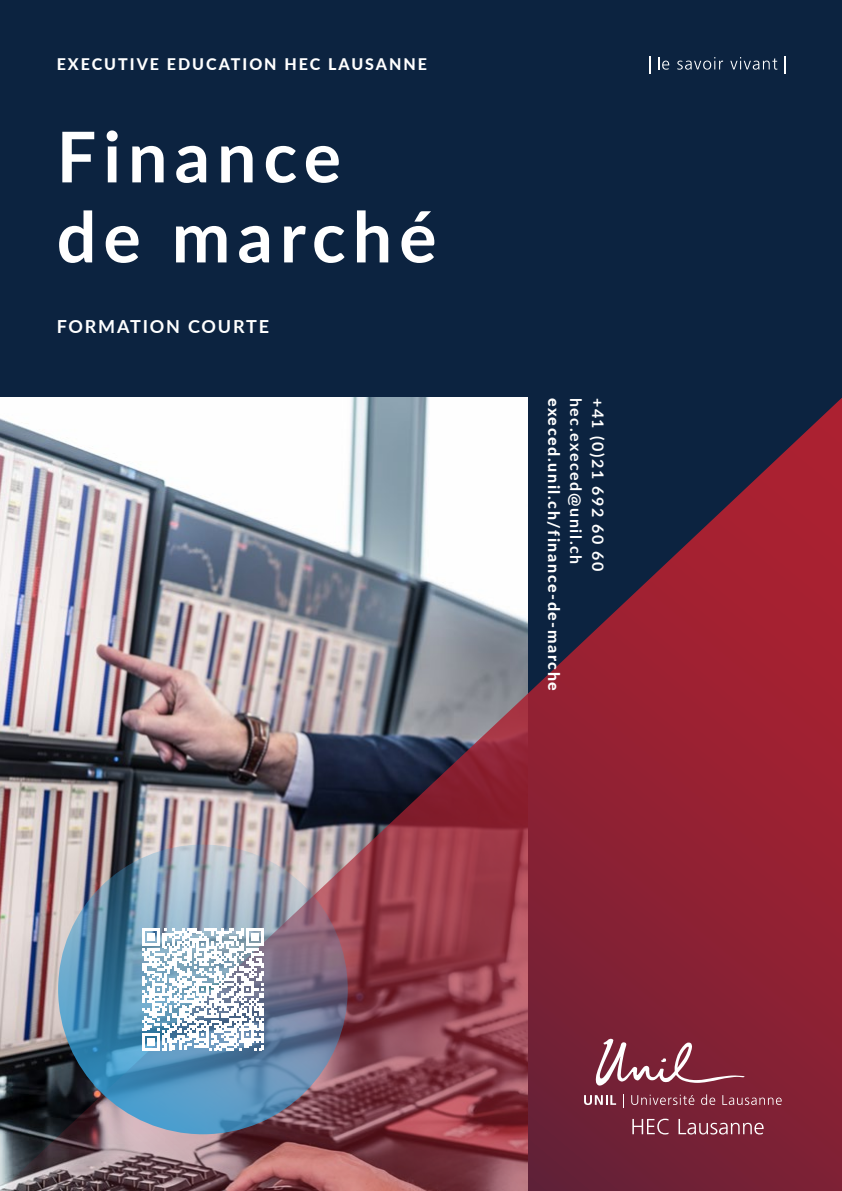
<style>
.page{position:relative;width:842px;height:1191px;background:#0c2340}
.page>*{position:absolute;margin:0;border:0;box-sizing:border-box;transform-origin:0 0}
.t1{font:700 70px/80px "Lato";letter-spacing:.1em;color:#fff}
.t2{font:700 18px "Lato";letter-spacing:.1em;color:#fff}
.t3{font:700 16px "Lato";letter-spacing:.1em;color:#fff}
.t4{font:800 16px "Lato";letter-spacing:.105em;color:#fff}
.t5{font:800 16px "Lato";letter-spacing:.125em;color:#fff}
</style>
<div class="page">
<img style="left:0;top:397px;width:842px;height:794px">
<svg style="left:632px;top:1118px;width:36px;height:16px"></svg>
<svg style="left:678px;top:1119px;width:86px;height:15px"></svg>
<svg style="left:595px;top:1038px;width:150px;height:49px;background:#914555"></svg>
<svg style="left:584px;top:1095px;width:32px;height:10px"></svg>
<svg style="left:623px;top:1094px;width:1px;height:14px"></svg>
<svg style="left:631px;top:1094px;width:63px;height:11px"></svg>
<svg style="left:701px;top:1094px;width:14px;height:11px"></svg>
<svg style="left:722px;top:1095px;width:60px;height:10px"></svg>
<svg style="left:649px;top:57px;width:1px;height:17px"></svg>
<svg style="left:658px;top:57px;width:11px;height:13px"></svg>
<svg style="left:677px;top:57px;width:46px;height:13px"></svg>
<svg style="left:730px;top:57px;width:47px;height:13px"></svg>
<svg style="left:784px;top:57px;width:1px;height:17px"></svg>
<img style="left:58px;top:844px;width:290px;height:290px;border-radius:50%">
<svg style="left:142px;top:928px;width:122px;height:122px;background:#c4d2dd"></svg>
<p class="t5" style="left:57px;top:54px;width:372px">EXECUTIVE EDUCATION HEC LAUSANNE</p>
<h1 class="t1" style="left:57px;top:115px;width:381px">Finance de marché</h1>
<p class="t2" style="left:57px;top:315px;width:214px">FORMATION COURTE</p>
<p class="t4" style="left:564px;top:398px;width:295px;rotate:90deg">execed.unil.ch/finance-de-marche</p>
<p class="t3" style="left:586px;top:398px;width:168px;rotate:90deg">hec.execed@unil.ch</p>
<p class="t3" style="left:608px;top:398px;width:175px;rotate:90deg">+41 (0)21 692 60 60</p>
</div>
